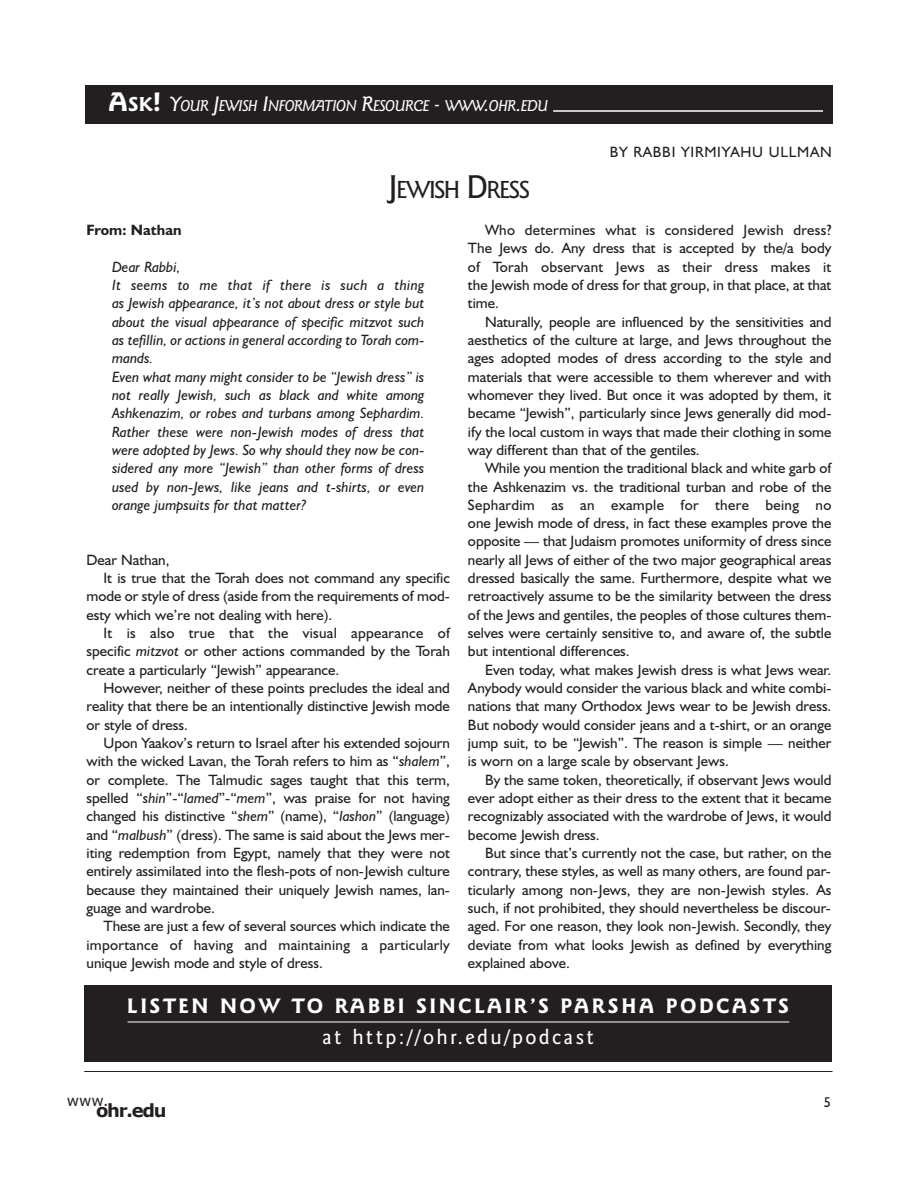
<style>
.page{position:relative;width:918px;height:1188px;background:#fff}
.page>*{position:absolute;margin:0;border:0;box-sizing:border-box;transform-origin:0 0}
.t1{font:500 24.75px "Goudy Sans IT Cby BT";letter-spacing:-.07em;color:#231f20}
.t2{font:700 21px "Goudy Sans IT Cby BT";letter-spacing:.115em;color:#fff}
.t3{font:500 21px "Goudy Sans IT Cby BT";letter-spacing:.105em;color:#fff}
.t4{font:700 18px "Verdana";letter-spacing:-.07em;color:#231f20}
.t5{font:italic 500 15.75px "Goudy Sans IT Cby BT";letter-spacing:-.035em;color:#fff}
.t6{font:15px/18.3px "Humanist 521 BT";color:#231f20;text-align:justify}
.t7{font:italic 15px/18.3px "Humanist 521 BT";color:#231f20}
.t8{font:15px "Humanist 521 BT";letter-spacing:.02em;color:#231f20}
.t9{font:15px "Humanist 521 BT";letter-spacing:.05em;color:#231f20}
.t10{font:700 15px "Humanist 521 BT";color:#231f20}
.t11{font:15px "Verdana";color:#231f20}
.t12{font:14.25px "Humanist 521 BT";color:#231f20}
.s1{font-weight:700;font-style:normal;font-size:27px}
.s2{font-weight:700;font-style:normal;font-size:20.25px}
.s3{font-size:21px}
.s4{font-size:33px}
.s5{font-style:italic}
</style>
<div class="page">
<hr style="left:84px;top:1071px;width:749px;height:1px;background:#231f20">
<div style="left:85px;top:85px;width:748px;height:38px;background:#231f20"></div>
<hr style="left:553px;top:110px;width:270px;height:2px;background:#fff">
<div style="left:84px;top:985px;width:748px;height:76px;background:#231f20"></div>
<hr style="left:128px;top:1022px;width:661px;height:1px;background:#fff">
<p class="t5" style="left:108px;top:97px;width:442px"><span class="s1">A</span><span class="s2">SK</span><span class="s1">!</span> <span class="s3">Y</span>OUR <span class="s3">J</span>EWISH <span class="s3">I</span>NFORMATION <span class="s3">R</span>ESOURCE <span class="s3">-</span> WWW<span class="s3">.</span>OHR<span class="s3">.</span>EDU</p>
<h1 class="t1" style="left:388px;top:175px;width:144px"><span class="s4">J</span>EWISH <span class="s4">D</span>RESS</h1>
<p class="t9" style="left:610px;top:143px;width:223px">BY RABBI YIRMIYAHU ULLMAN</p>
<p class="t10" style="left:87px;top:221px;width:97px">From: Nathan</p>
<p class="t7" style="left:112px;top:257px;width:314px">Dear Rabbi,<br>It seems to me that if there is such a thing as Jewish appearance, it’s not about dress or style but about the visual appearance of specific mitzvot such as tefillin, or actions in general according to Torah com&shy;mands.<br>Even what many might consider to be “Jewish dress” is not really Jewish, such as black and white among Ashkenazim, or robes and turbans among Sephardim.<br>Rather these were non-Jewish modes of dress that were adopted by Jews. So why should they now be con&shy;sidered any more “Jewish” than other forms of dress used by non-Jews, like jeans and t-shirts, or even orange jumpsuits for that matter?</p>
<p class="t6" style="left:87px;top:550px;width:84px">Dear Nathan,</p>
<p class="t6" style="left:104px;top:569px;width:348px">It is true that the Torah does not command any specific</p>
<p class="t6" style="left:87px;top:587px;width:365px">mode or style of dress (aside from the requirements of mod-</p>
<p class="t6" style="left:87px;top:605px;width:247px">esty which we’re not dealing with here).</p>
<p class="t8" style="left:104px;top:624px;width:348px">It is also true that the visual appearance of</p>
<p class="t6" style="left:87px;top:642px;width:365px">specific <span class="s5">mitzvot</span> or other actions commanded by the Torah</p>
<p class="t6" style="left:87px;top:660px;width:254px">create a particularly “Jewish” appearance.</p>
<p class="t6" style="left:104px;top:679px;width:348px">However, neither of these points precludes the ideal and</p>
<p class="t6" style="left:87px;top:697px;width:365px">reality that there be an intentionally distinctive Jewish mode</p>
<p class="t6" style="left:87px;top:715px;width:103px">or style of dress.</p>
<p class="t6" style="left:104px;top:734px;width:348px">Upon Yaakov’s return to Israel after his extended sojourn</p>
<p class="t6" style="left:87px;top:752px;width:365px">with the wicked Lavan, the Torah refers to him as “<span class="s5">shalem</span>”,</p>
<p class="t6" style="left:87px;top:770px;width:365px">or complete. The Talmudic sages taught that this term,</p>
<p class="t6" style="left:87px;top:789px;width:365px">spelled “<span class="s5">shin</span>”-“<span class="s5">lamed</span>”-“<span class="s5">mem</span>”, was praise for not having</p>
<p class="t6" style="left:87px;top:807px;width:365px">changed his distinctive “<span class="s5">shem</span>” (name), “<span class="s5">lashon</span>” (language)</p>
<p class="t6" style="left:87px;top:825px;width:365px">and “<span class="s5">malbush</span>” (dress). The same is said about the Jews mer-</p>
<p class="t6" style="left:87px;top:844px;width:365px">iting redemption from Egypt, namely that they were not</p>
<p class="t6" style="left:87px;top:862px;width:365px">entirely assimilated into the flesh-pots of non-Jewish culture</p>
<p class="t6" style="left:87px;top:880px;width:365px">because they maintained their uniquely Jewish names, lan-</p>
<p class="t6" style="left:87px;top:899px;width:130px">guage and wardrobe.</p>
<p class="t6" style="left:104px;top:917px;width:348px">These are just a few of several sources which indicate the</p>
<p class="t8" style="left:87px;top:936px;width:365px">importance of having and maintaining a particularly</p>
<p class="t6" style="left:87px;top:953px;width:238px">unique Jewish mode and style of dress.</p>
<p class="t6" style="left:468px;top:221px;width:365px;text-indent:17px">Who determines what is considered Jewish dress?<br>The Jews do. Any dress that is accepted by the/a body of Torah observant Jews as their dress makes it the Jewish mode of dress for that group, in that place, at that time.</p>
<p class="t6" style="left:468px;top:312px;width:365px;text-indent:17px">Naturally, people are influenced by the sensitivities and aesthetics of the culture at large, and Jews throughout the ages adopted modes of dress according to the style and materials that were accessible to them wherever and with whomever they lived. But once it was adopted by them, it became “Jewish”, particularly since Jews generally did mod&shy;ify the local custom in ways that made their clothing in some way different than that of the gentiles.</p>
<p class="t6" style="left:468px;top:459px;width:365px;text-indent:17px">While you mention the traditional black and white garb of the Ashkenazim vs. the traditional turban and robe of the Sephardim as an example for there being no one Jewish mode of dress, in fact these examples prove the opposite — that Judaism promotes uniformity of dress since nearly all Jews of either of the two major geographical areas dressed basically the same. Furthermore, despite what we retroactively assume to be the similarity between the dress of the Jews and gentiles, the peoples of those cultures them&shy;selves were certainly sensitive to, and aware of, the subtle but intentional differences.</p>
<p class="t6" style="left:468px;top:660px;width:365px;text-indent:17px">Even today, what makes Jewish dress is what Jews wear.<br>Anybody would consider the various black and white combi&shy;nations that many Orthodox Jews wear to be Jewish dress.<br>But nobody would consider jeans and a t-shirt, or an orange jump suit, to be “Jewish”. The reason is simple — neither is worn on a large scale by observant Jews.</p>
<p class="t6" style="left:468px;top:770px;width:365px;text-indent:17px">By the same token, theoretically, if observant Jews would ever adopt either as their dress to the extent that it became recognizably associated with the wardrobe of Jews, it would become Jewish dress.</p>
<p class="t6" style="left:468px;top:844px;width:365px;text-indent:17px">But since that’s currently not the case, but rather, on the contrary, these styles, as well as many others, are found par&shy;ticularly among non-Jews, they are non-Jewish styles. As such, if not prohibited, they should nevertheless be discour&shy;aged. For one reason, they look non-Jewish. Secondly, they deviate from what looks Jewish as defined by everything explained above.</p>
<h2 class="t2" style="left:127px;top:993px;width:664px">LISTEN NOW TO RABBI SINCLAIR’S PARSHA PODCASTS</h2>
<h2 class="t3" style="left:322px;top:1025px;width:273px">at http://ohr.edu/podcast</h2>
<p class="t11" style="left:67px;top:1091px;width:43px">www.</p>
<p class="t12" style="left:824px;top:1094px;width:9px">5</p>
<p class="t4" style="left:96px;top:1099px;width:72px">ohr.edu</p>
</div>
